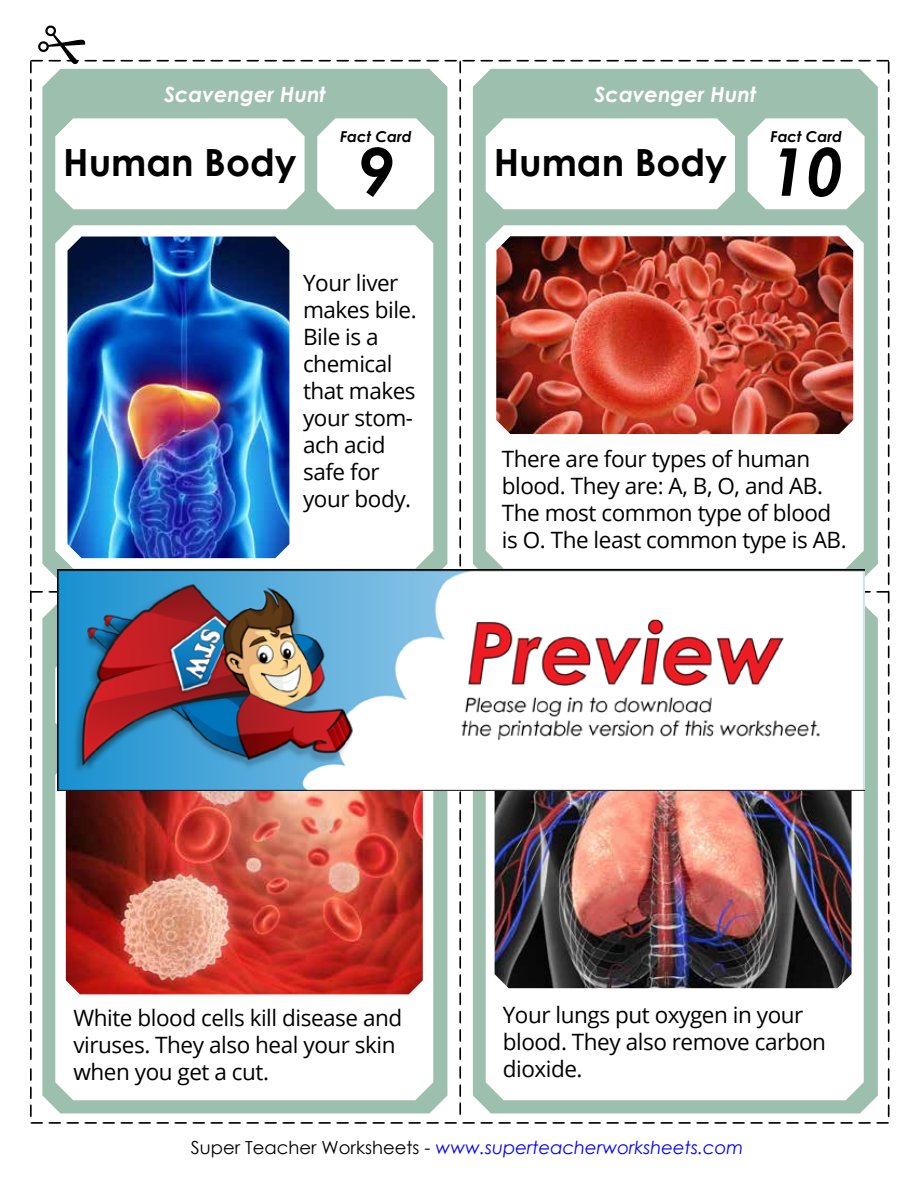
<style>
.page{position:relative;width:918px;height:1188px;background:#fff}
.page>*{position:absolute;margin:0;border:0;box-sizing:border-box;transform-origin:0 0}
.t1{font:italic 700 66px "Century Gothic 2";color:#000}
.t2{font:700 37.5px "Century Gothic 2";color:#000}
.t3{font:22.5px/27px "Open Sans";letter-spacing:-.02em;color:#000}
.t4{font:italic 700 21px "Century Gothic 2";color:#fff}
.t5{font:italic 18px "Century Gothic 2";color:#00f}
.t6{font:italic 700 15px "Century Gothic 2";color:#000}
.s1{font-style:normal;color:#000}
</style>
<div class="page">
<img style="left:30px;top:26px;width:860px;height:1034px">
<svg style="left:30px;top:1066px;width:860px;height:58px"></svg>
<img style="left:57px;top:570px;width:808px;height:220px">
<p class="t4" style="left:164px;top:79px;width:163px">Scavenger Hunt</p>
<p class="t4" style="left:595px;top:79px;width:163px">Scavenger Hunt</p>
<p class="t6" style="left:340px;top:126px;width:73px">Fact Card</p>
<h1 class="t1" style="left:357px;top:122px;width:38px">9</h1>
<h2 class="t2" style="left:63px;top:134px;width:235px">Human Body</h2>
<h2 class="t2" style="left:494px;top:134px;width:235px">Human Body</h2>
<p class="t6" style="left:771px;top:126px;width:73px">Fact Card</p>
<h1 class="t1" style="left:769px;top:122px;width:75px">10</h1>
<p class="t3" style="left:303px;top:269px;width:115px">Your liver makes bile.<br>Bile is a chemical that makes your stom&shy;ach acid safe for your body.</p>
<p class="t3" style="left:502px;top:444px;width:346px">There are four types of human blood. They are: A, B, O, and AB.<br>The most common type of blood is O. The least common type is AB.</p>
<p class="t3" style="left:73px;top:1003px;width:330px">White blood cells kill disease and viruses. They also heal your skin when you get a cut.</p>
<p class="t3" style="left:503px;top:1000px;width:325px">Your lungs put oxygen in your blood. They also remove carbon dioxide.</p>
<p class="t5" style="left:191px;top:1134px;width:554px"><span class="s1">Super Teacher Worksheets -</span> www.superteacherworksheets.com</p>
</div>
